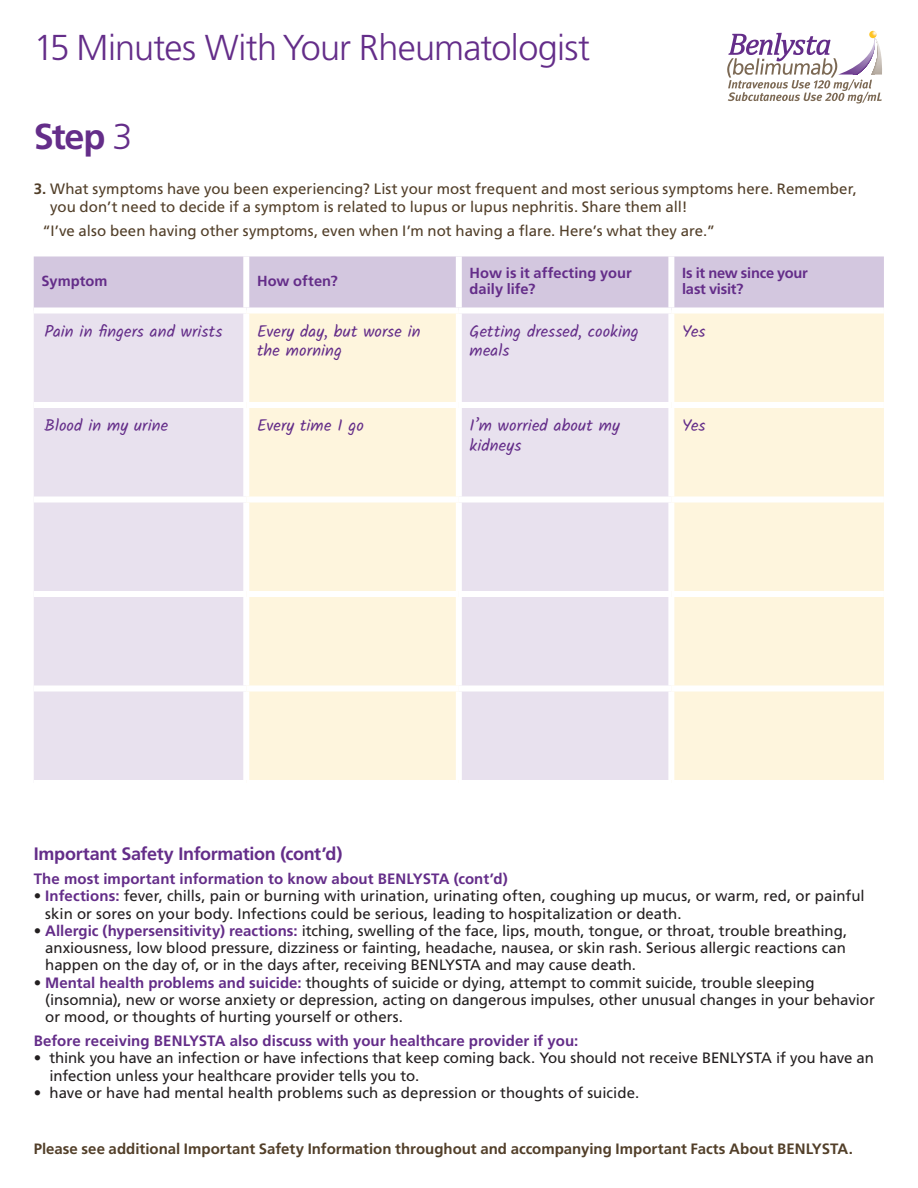
<style>
.page{position:relative;width:918px;height:1188px;background:#fff}
.page>*{position:absolute;margin:0;border:0;box-sizing:border-box;transform-origin:0 0}
.t1{font:300 36px "Frutiger LT Std";letter-spacing:-.02em;color:#642d89}
.Body{font:700 36px "Frutiger LT Std";color:#642d89}
.t2{font:700 18px "Frutiger LT Std";letter-spacing:-.02em;color:#642d89}
.Body-2{font:16.5px/19.5px "Kalam";letter-spacing:.005em;color:#642d89}
.t3{font:15px/17.2px "Frutiger LT Std";color:#231f20}
.Body-3{font:15px/18px "Frutiger LT Std";letter-spacing:.005em;color:#523f29}
.t4{font:700 15px "Frutiger LT Std";letter-spacing:.005em;color:#642d89}
.Body-4{font:700 15px "Frutiger LT Std";color:#523f29}
.Body-5{font:700 14.7px/16.5px "Frutiger LT Std";color:#642d89}
.s1{font-weight:300}
.s2{font-weight:700}
.s3{font-weight:700;color:#642d89}
</style>
<div class="page">
<svg style="left:727px;top:31px;width:155px;height:73px"></svg>
<div style="left:34px;top:256px;width:850px;height:52px;background:#d3c7df"></div>
<div style="left:34px;top:314px;width:209px;height:466px;background:#e8e1ee"></div>
<svg style="left:249px;top:314px;width:635px;height:466px;background:#f6eee2"></svg>
<div style="left:243px;top:256px;width:6px;height:52px;background:#fff"></div>
<div style="left:456px;top:256px;width:6px;height:52px;background:#fff"></div>
<div style="left:668px;top:256px;width:6px;height:52px;background:#fff"></div>
<div style="left:456px;top:314px;width:6px;height:88px;background:#fff"></div>
<div style="left:668px;top:314px;width:6px;height:88px;background:#fff"></div>
<div style="left:34px;top:402px;width:212px;height:6px;background:#fff"></div>
<div style="left:246px;top:402px;width:213px;height:6px;background:#fff"></div>
<div style="left:459px;top:402px;width:212px;height:6px;background:#fff"></div>
<div style="left:456px;top:408px;width:6px;height:88px;background:#fff"></div>
<div style="left:671px;top:402px;width:213px;height:6px;background:#fff"></div>
<div style="left:668px;top:408px;width:6px;height:88px;background:#fff"></div>
<div style="left:34px;top:496px;width:212px;height:6px;background:#fff"></div>
<div style="left:246px;top:496px;width:213px;height:6px;background:#fff"></div>
<div style="left:459px;top:496px;width:212px;height:6px;background:#fff"></div>
<div style="left:456px;top:502px;width:6px;height:89px;background:#fff"></div>
<div style="left:671px;top:496px;width:213px;height:6px;background:#fff"></div>
<div style="left:668px;top:502px;width:6px;height:89px;background:#fff"></div>
<div style="left:34px;top:591px;width:212px;height:6px;background:#fff"></div>
<div style="left:246px;top:591px;width:213px;height:6px;background:#fff"></div>
<div style="left:459px;top:591px;width:212px;height:6px;background:#fff"></div>
<div style="left:456px;top:597px;width:6px;height:89px;background:#fff"></div>
<div style="left:671px;top:591px;width:213px;height:6px;background:#fff"></div>
<div style="left:668px;top:597px;width:6px;height:89px;background:#fff"></div>
<div style="left:34px;top:686px;width:212px;height:6px;background:#fff"></div>
<div style="left:246px;top:686px;width:213px;height:6px;background:#fff"></div>
<div style="left:459px;top:686px;width:212px;height:6px;background:#fff"></div>
<div style="left:456px;top:692px;width:6px;height:88px;background:#fff"></div>
<div style="left:671px;top:686px;width:213px;height:6px;background:#fff"></div>
<div style="left:668px;top:692px;width:6px;height:88px;background:#fff"></div>
<p class="t1" style="left:34px;top:27px;width:558px">15 Minutes With Your Rheumatologist</p>
<p class="Body" style="left:34px;top:115px;width:100px">Step <span class="s1">3</span></p>
<p class="Body-3" style="left:50px;top:179px;width:808px;text-indent:-16px"><span class="s2">3.</span> What symptoms have you been experiencing? List your most frequent and most serious symptoms here. Remember, you don’t need to decide if a symptom is related to lupus or lupus nephritis. Share them all!</p>
<p class="Body-3" style="left:42px;top:222px;width:674px">“I’ve also been having other symptoms, even when I’m not having a flare. Here’s what they are.”</p>
<p class="Body-5" style="left:42px;top:272px;width:67px">Symptom</p>
<p class="Body-5" style="left:257px;top:272px;width:82px">How often?</p>
<p class="Body-5" style="left:470px;top:264px;width:164px">How is it affecting your daily life?</p>
<p class="Body-5" style="left:682px;top:264px;width:127px">Is it new since your last visit?</p>
<p class="Body-2" style="left:45px;top:322px;width:179px">Pain in fingers and wrists</p>
<p class="Body-2" style="left:257px;top:322px;width:165px">Every day, but worse in the morning</p>
<p class="Body-2" style="left:470px;top:322px;width:171px">Getting dressed, cooking meals</p>
<p class="Body-2" style="left:682px;top:322px;width:25px">Yes</p>
<p class="Body-2" style="left:45px;top:417px;width:125px">Blood in my urine</p>
<p class="Body-2" style="left:257px;top:417px;width:108px">Every time I go</p>
<p class="Body-2" style="left:470px;top:417px;width:152px">I’m worried about my kidneys</p>
<p class="Body-2" style="left:682px;top:417px;width:25px">Yes</p>
<p class="t2" style="left:34px;top:843px;width:310px">Important Safety Information (cont’d)</p>
<p class="t4" style="left:34px;top:870px;width:476px">The most important information to know about BENLYSTA (cont’d)</p>
<p class="t3" style="left:45px;top:888px;width:821px;text-indent:-12px">• <span class="s3">Infections:</span> fever, chills, pain or burning with urination, urinating often, coughing up mucus, or warm, red, or painful skin or sores on your body. Infections could be serious, leading to hospitalization or death.</p>
<p class="t3" style="left:45px;top:922px;width:804px;text-align:justify;text-indent:-12px">• <span class="s3">Allergic (hypersensitivity) reactions:</span> itching, swelling of the face, lips, mouth, tongue, or throat, trouble breathing, anxiousness, low blood pressure, dizziness or fainting, headache, nausea, or skin rash. Serious allergic reactions can happen on the day of, or in the days after, receiving BENLYSTA and may cause death.</p>
<p class="t3" style="left:45px;top:974px;width:831px;text-indent:-12px">• <span class="s3">Mental health problems and suicide:</span> thoughts of suicide or dying, attempt to commit suicide, trouble sleeping (insomnia), new or worse anxiety or depression, acting on dangerous impulses, other unusual changes in your behavior or mood, or thoughts of hurting yourself or others.</p>
<p class="t4" style="left:34px;top:1032px;width:546px">Before receiving BENLYSTA also discuss with your healthcare provider if you:</p>
<p class="t3" style="left:49px;top:1050px;width:826px;text-indent:-16px">• think you have an infection or have infections that keep coming back. You should not receive BENLYSTA if you have an infection unless your healthcare provider tells you to.</p>
<p class="t3" style="left:34px;top:1084px;width:607px">• have or have had mental health problems such as depression or thoughts of suicide.</p>
<p class="Body-4" style="left:34px;top:1140px;width:821px">Please see additional Important Safety Information throughout and accompanying Important Facts About BENLYSTA.</p>
</div>
